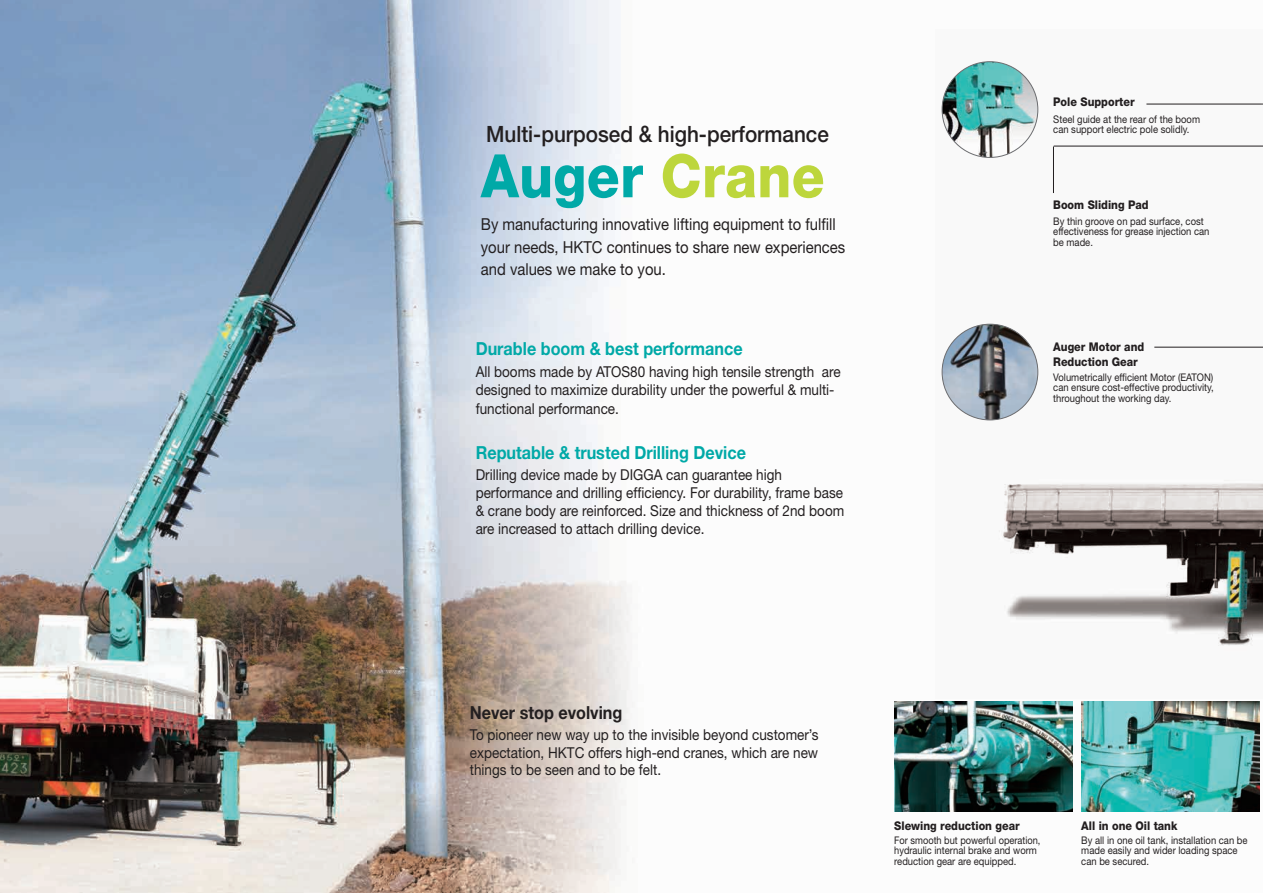
<style>
.page{position:relative;width:1263px;height:893px;background:#fff}
.page>*{position:absolute;margin:0;border:0;box-sizing:border-box;transform-origin:0 0}
.t1{font:800 60px "Helvetica Neue";letter-spacing:.005em;color:#00a9a7;scale:.9 1}
.t2{font:500 22.5px "Helvetica Neue";color:#231f20;scale:.92 1}
.t3{font:700 18px "Helvetica Neue";color:#00a9a7;scale:.9 1}
.t4{font:700 18px "Helvetica Neue";color:#231f20;scale:.9 1}
.t5{font:16.5px/22.5px "Helvetica Neue";color:#231f20;scale:.9 1}
.t6{font:15px/18px "Helvetica Neue";color:#231f20;scale:.9 1}
.t7{font:800 12px "Helvetica Neue";color:#231f20;scale:.9 1}
.t8{font:10.5px/10.5px "Helvetica Neue";color:#231f20;scale:.9 1}
.t9{font:10.5px/10.5px "Helvetica Neue";color:#231f20;scale:.88 1}
.s1{color:#bdd63c}
</style>
<div class="page">
<img style="left:0;top:0;width:1260px;height:893px">
<img style="left:935px;top:29px;width:328px;height:670px">
<hr style="left:1154px;top:347px;width:109px;height:1px;background:#231f20">
<hr style="left:1146px;top:104px;width:117px;height:1px;background:#231f20">
<hr style="left:1054px;top:146px;width:209px;height:1px;background:#231f20">
<hr style="left:1053px;top:147px;width:1px;height:46px;background:#231f20">
<img style="left:942px;top:62px;width:96px;height:95px;border-radius:48px">
<hr style="left:1259px;top:89px;width:4px;height:28px;background:#fff">
<img style="left:942px;top:324px;width:96px;height:96px;border-radius:48px">
<img style="left:894px;top:702px;width:179px;height:110px">
<img style="left:1081px;top:702px;width:179px;height:110px">
<p class="t2" style="left:486px;top:121px;width:374px">Multi-purposed &amp; high-performance</p>
<p class="t1" style="left:481px;top:140px;width:383px">Auger <span class="s1">Crane</span></p>
<p class="t5" style="left:481px;top:213px;width:406px">By manufacturing innovative lifting equipment to fulfill your needs, HKTC continues to share new experiences and values we make to you.</p>
<p class="t3" style="left:476px;top:338px;width:298px">Durable boom &amp; best performance</p>
<p class="t6" style="left:476px;top:362px;width:407px">All booms made by ATOS80 having high tensile strength are designed to maximize durability under the powerful &amp; multi-</p>
<p class="t6" style="left:476px;top:400px;width:161px">functional performance.</p>
<p class="t3" style="left:476px;top:441px;width:302px">Reputable &amp; trusted Drilling Device</p>
<p class="t6" style="left:476px;top:466px;width:411px">Drilling device made by DIGGA can guarantee high performance and drilling efficiency. For durability, frame base &amp; crane body are reinforced. Size and thickness of 2nd boom are increased to attach drilling device.</p>
<p class="t7" style="left:1053px;top:95px;width:92px">Pole Supporter</p>
<p class="t8" style="left:1053px;top:114px;width:165px">Steel guide at the rear of the boom can support electric pole solidly.</p>
<p class="t7" style="left:1053px;top:198px;width:108px">Boom Sliding Pad</p>
<p class="t8" style="left:1053px;top:215px;width:175px">By thin groove on pad surface, cost effectiveness for grease injection can be made.</p>
<p class="t7" style="left:1053px;top:339px;width:103px">Auger Motor and</p>
<p class="t7" style="left:1053px;top:354px;width:96px">Reduction Gear</p>
<p class="t8" style="left:1053px;top:372px;width:180px;text-align:justify">Volumetrically efficient Motor (EATON) can ensure cost-effective productivity, throughout the working day.</p>
<p class="t4" style="left:470px;top:701px;width:171px">Never stop evolving</p>
<p class="t6" style="left:470px;top:726px;width:389px;line-height:17.2px;text-align:justify">To pioneer new way up to the invisible beyond customer’s expectation, HKTC offers high-end cranes, which are new things to be seen and to be felt.</p>
<p class="t7" style="left:894px;top:819px;width:141px">Slewing reduction gear</p>
<p class="t7" style="left:1081px;top:819px;width:108px">All in one Oil tank</p>
<p class="t8" style="left:1081px;top:834px;width:186px">By all in one oil tank, installation can be made easily and wider loading space can be secured.</p>
<p class="t9" style="left:894px;top:834px;width:168px">For smooth but powerful operation, hydraulic internal brake and worm reduction gear are equipped.</p>
</div>
